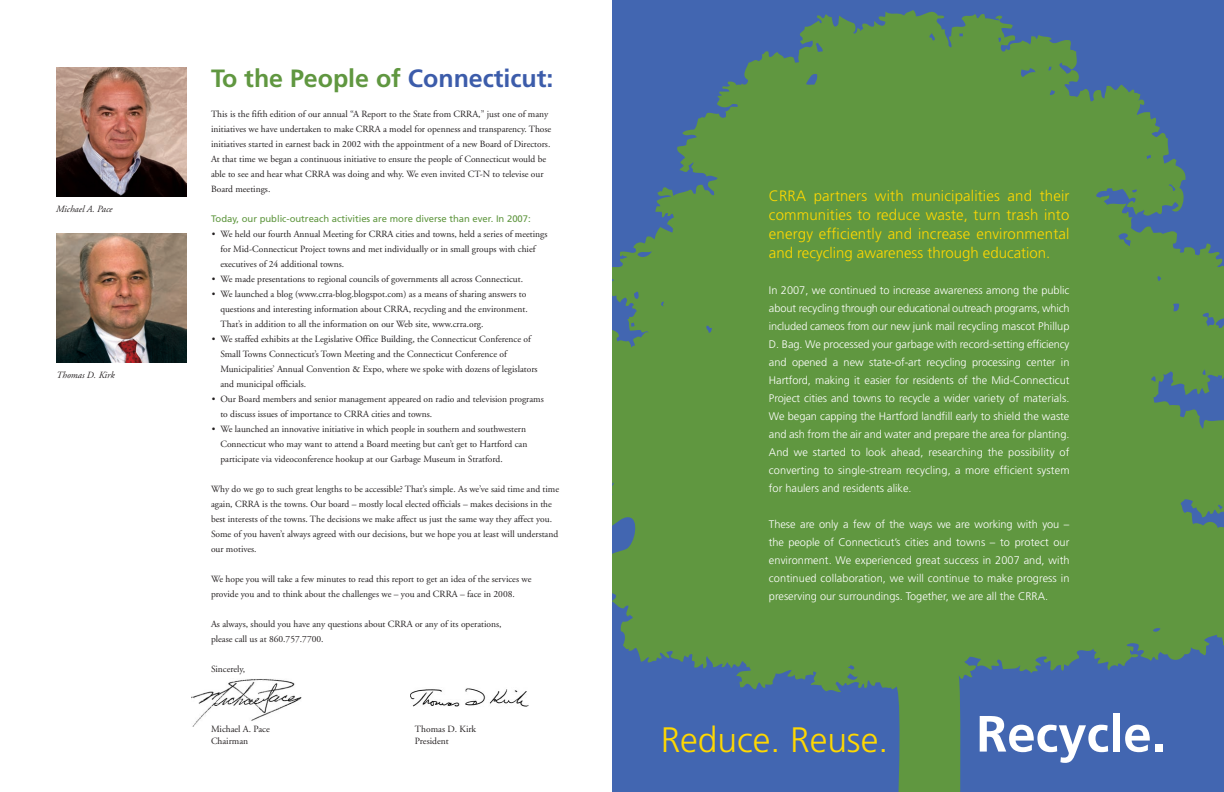
<style>
.page{position:relative;width:1224px;height:792px;background:#fff}
.page>*{position:absolute;margin:0;border:0;box-sizing:border-box;transform-origin:0 0}
.t1{font:700 51px "Frutiger";color:#fff}
.t2{font:300 35.3px "Frutiger";color:#ffd801}
.t3{font:700 25px "Frutiger";color:#609740}
.t4{font:300 15px/19px "Frutiger";color:#ffd801;text-align:justify}
.t5{font:300 11px/18px "Frutiger";color:#fff;text-align:justify}
.t6{font:9.5px/15px "Adobe Garamond";color:#231f20}
.t7{font:9.5px "Frutiger";color:#609740}
.t8{font:italic 9.5px "Adobe Garamond";color:#231f20}
.s1{color:#3c5caa}
</style>
<div class="page">
<img style="left:191px;top:679px;width:110px;height:48px">
<svg style="left:612px;top:10px;width:612px;height:782px;background:#57895e"></svg>
<div style="left:1032px;top:138px;width:80px;height:114px;background:#609740"></div>
<img style="left:56px;top:68px;width:131px;height:129px">
<img style="left:56px;top:234px;width:130px;height:129px">
<img style="left:411px;top:688px;width:117px;height:19px">
<p class="t8" style="left:56px;top:205px;width:58px">Michael A. Pace</p>
<p class="t8" style="left:57px;top:371px;width:60px">Thomas D. Kirk</p>
<h3 class="t3" style="left:211px;top:68px;width:344px">To the People of <span class="s1">Connecticut:</span></h3>
<p class="t6" style="left:211px;top:107px;width:342px">This is the fifth edition of our annual “A Report to the State from CRRA,” just one of many initiatives we have undertaken to make CRRA a model for openness and transparency. Those initiatives started in earnest back in 2002 with the appointment of a new Board of Directors.<br>At that time we began a continuous initiative to ensure the people of Connecticut would be able to see and hear what CRRA was doing and why. We even invited CT-N to televise our Board meetings.</p>
<p class="t7" style="left:211px;top:215px;width:321px">Today, our public-outreach activities are more diverse than ever. In 2007:</p>
<p class="t6" style="left:220px;top:227px;width:329px;text-indent:-9px">• We held our fourth Annual Meeting for CRRA cities and towns, held a series of meetings for Mid-Connecticut Project towns and met individually or in small groups with chief executives of 24 additional towns.</p>
<p class="t6" style="left:212px;top:272px;width:313px">• We made presentations to regional councils of governments all across Connecticut.</p>
<p class="t6" style="left:220px;top:287px;width:309px;text-indent:-9px">• We launched a blog (www.crra-blog.blogspot.com) as a means of sharing answers to questions and interesting information about CRRA, recycling and the environment.<br>That’s in addition to all the information on our Web site, www.crra.org.</p>
<p class="t6" style="left:220px;top:332px;width:319px;text-indent:-9px">• We staffed exhibits at the Legislative Office Building, the Connecticut Conference of Small Towns Connecticut’s Town Meeting and the Connecticut Conference of Municipalities’ Annual Convention &amp; Expo, where we spoke with dozens of legislators and municipal officials.</p>
<p class="t6" style="left:220px;top:392px;width:325px;text-indent:-9px">• Our Board members and senior management appeared on radio and television programs to discuss issues of importance to CRRA cities and towns.</p>
<p class="t6" style="left:220px;top:422px;width:308px;text-indent:-9px">• We launched an innovative initiative in which people in southern and southwestern<br>Connecticut who may want to attend a Board meeting but can’t get to Hartford can participate via videoconference hookup at our Garbage Museum in Stratford.</p>
<p class="t6" style="left:211px;top:482px;width:350px">Why do we go to such great lengths to be accessible? That’s simple. As we’ve said time and time again, CRRA is the towns. Our board – mostly local elected officials – makes decisions in the best interests of the towns. The decisions we make affect us just the same way they affect you.<br>Some of you haven’t always agreed with our decisions, but we hope you at least will understand our motives.</p>
<p class="t6" style="left:211px;top:572px;width:322px">We hope you will take a few minutes to read this report to get an idea of the services we provide you and to think about the challenges we – you and CRRA – face in 2008.</p>
<p class="t6" style="left:211px;top:617px;width:292px">As always, should you have any questions about CRRA or any of its operations, please call us at 860.757.7700.</p>
<p class="t6" style="left:211px;top:662px;width:36px">Sincerely,</p>
<p class="t6" style="left:211px;top:722px;width:60px">Michael A. Pace</p>
<p class="t6" style="left:415px;top:722px;width:63px">Thomas D. Kirk</p>
<p class="t6" style="left:211px;top:734px;width:39px">Chairman</p>
<p class="t6" style="left:415px;top:734px;width:35px">President</p>
<h3 class="t4" style="left:769px;top:187px;width:302px">CRRA partners with municipalities and their communities to reduce waste, turn trash into energy efficiently and increase environmental and recycling awareness through education.</h3>
<p class="t5" style="left:769px;top:282px;width:302px">In 2007, we continued to increase awareness among the public about recycling through our educational outreach programs, which included cameos from our new junk mail recycling mascot Phillup D. Bag. We processed your garbage with record-setting efficiency and opened a new state-of-art recycling processing center in Hartford, making it easier for residents of the Mid-Connecticut Project cities and towns to recycle a wider variety of materials.<br>We began capping the Hartford landfill early to shield the waste and ash from the air and water and prepare the area for planting.<br>And we started to look ahead, researching the possibility of converting to single-stream recycling, a more efficient system for haulers and residents alike.</p>
<p class="t5" style="left:769px;top:516px;width:302px">These are only a few of the ways we are working with you – the people of Connecticut’s cities and towns – to protect our environment. We experienced great success in 2007 and, with continued collaboration, we will continue to make progress in preserving our surroundings. Together, we are all the CRRA.</p>
<h2 class="t2" style="left:661px;top:725px;width:229px">Reduce. Reuse.</h2>
<h1 class="t1" style="left:976px;top:713px;width:191px">Recycle.</h1>
</div>
